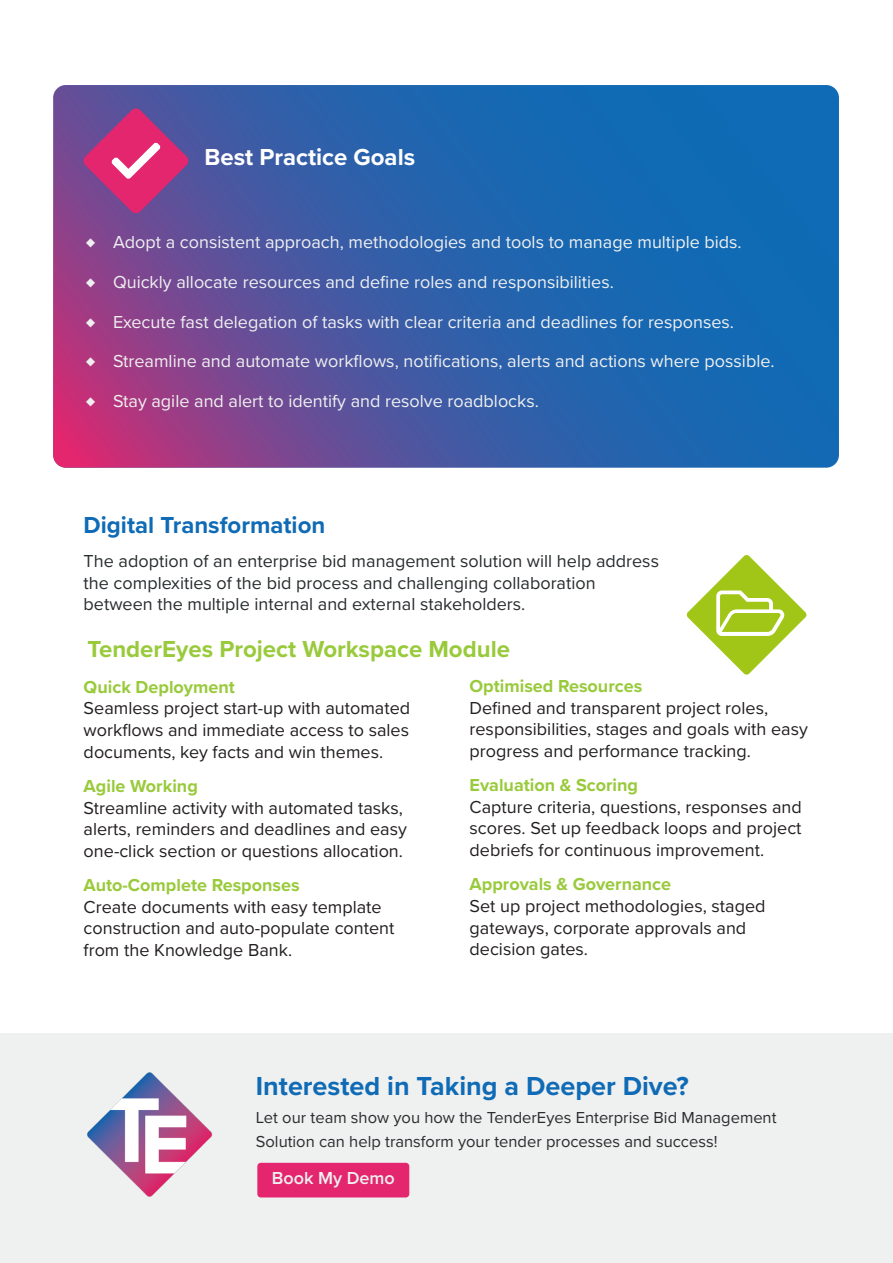
<style>
.page{position:relative;width:893px;height:1263px;background:#fff}
.page>*{position:absolute;margin:0;border:0;box-sizing:border-box;transform-origin:0 0}
.t1{font:700 27px "Proxima Nova";color:#0f6bb5}
.t2{font:700 24px "Proxima Nova";color:#99ca3b}
.t3{font:700 24px "Proxima Nova";color:#0f6bb5}
.t4{font:700 24px "Proxima Nova";color:#fff}
.t5{font:18px/21.6px "Proxima Nova";color:#231f20}
.t6{font:18px "Proxima Nova";color:#eff0f0}
.t7{font:18px/21.6px "Proxima Nova";color:#292d2f}
.t8{font:700 18px "Proxima Nova";color:#99ca3b}
.t9{font:600 18px "Proxima Nova";color:#eff0f0}
.t10{font:16.5px/24px "Proxima Nova";color:#292d2f}
</style>
<div class="page">
<svg style="left:687px;top:555px;width:119px;height:120px"></svg>
<div style="left:0;top:1033px;width:893px;height:230px;background:#eff0f0"></div>
<svg style="left:53px;top:85px;width:786px;height:383px;background:#3c5ba5"></svg>
<svg style="left:83px;top:108px;width:106px;height:106px;background:#a74288"></svg>
<div style="left:257px;top:1162px;width:153px;height:36px;background:#e3266e;border-radius:4px"></div>
<div style="left:256px;top:1161px;width:155px;height:38px;border:2px solid #eff0f0;border-radius:4px"></div>
<img style="left:87px;top:1072px;width:126px;height:125px">
<p class="t4" style="left:204px;top:139px;width:212px">Best Practice Goals</p>
<p class="t6" style="left:86px;top:229px;width:657px">♦ Adopt a consistent approach, methodologies and tools to manage multiple bids.</p>
<p class="t6" style="left:86px;top:268px;width:529px">♦ Quickly allocate resources and define roles and responsibilities.</p>
<p class="t6" style="left:86px;top:308px;width:649px">♦ Execute fast delegation of tasks with clear criteria and deadlines for responses.</p>
<p class="t6" style="left:86px;top:348px;width:690px">♦ Streamline and automate workflows, notifications, alerts and actions where possible.</p>
<p class="t6" style="left:86px;top:388px;width:454px">♦ Stay agile and alert to identify and resolve roadblocks.</p>
<p class="t3" style="left:84px;top:507px;width:243px">Digital Transformation</p>
<p class="t7" style="left:84px;top:549px;width:577px">The adoption of an enterprise bid management solution will help address the complexities of the bid process and challenging collaboration between the multiple internal and external stakeholders.</p>
<p class="t2" style="left:87px;top:631px;width:424px">TenderEyes Project Workspace Module</p>
<p class="t8" style="left:84px;top:673px;width:153px">Quick Deployment</p>
<p class="t5" style="left:84px;top:697px;width:328px;text-align:justify">Seamless project start-up with automated workflows and immediate access to sales documents, key facts and win themes.</p>
<p class="t8" style="left:84px;top:772px;width:116px">Agile Working</p>
<p class="t5" style="left:84px;top:796px;width:325px">Streamline activity with automated tasks, alerts, reminders and deadlines and easy one-click section or questions allocation.</p>
<p class="t8" style="left:84px;top:872px;width:217px">Auto-Complete Responses</p>
<p class="t5" style="left:84px;top:895px;width:312px">Create documents with easy template construction and auto-populate content from the Knowledge Bank.</p>
<p class="t8" style="left:470px;top:673px;width:174px">Optimised Resources</p>
<p class="t5" style="left:470px;top:696px;width:340px">Defined and transparent project roles, responsibilities, stages and goals with easy progress and performance tracking.</p>
<p class="t8" style="left:470px;top:772px;width:170px">Evaluation &amp; Scoring</p>
<p class="t5" style="left:470px;top:795px;width:334px;text-align:justify">Capture criteria, questions, responses and scores. Set up feedback loops and project debriefs for continuous improvement.</p>
<p class="t8" style="left:470px;top:871px;width:203px">Approvals &amp; Governance</p>
<p class="t5" style="left:470px;top:894px;width:297px">Set up project methodologies, staged gateways, corporate approvals and decision gates.</p>
<p class="t1" style="left:256px;top:1066px;width:434px">Interested in Taking a Deeper Dive?</p>
<p class="t10" style="left:256px;top:1105px;width:522px">Let our team show you how the TenderEyes Enterprise Bid Management<br>Solution can help transform your tender processes and success!</p>
<p class="t9" style="left:272px;top:1165px;width:125px">Book My Demo</p>
</div>
